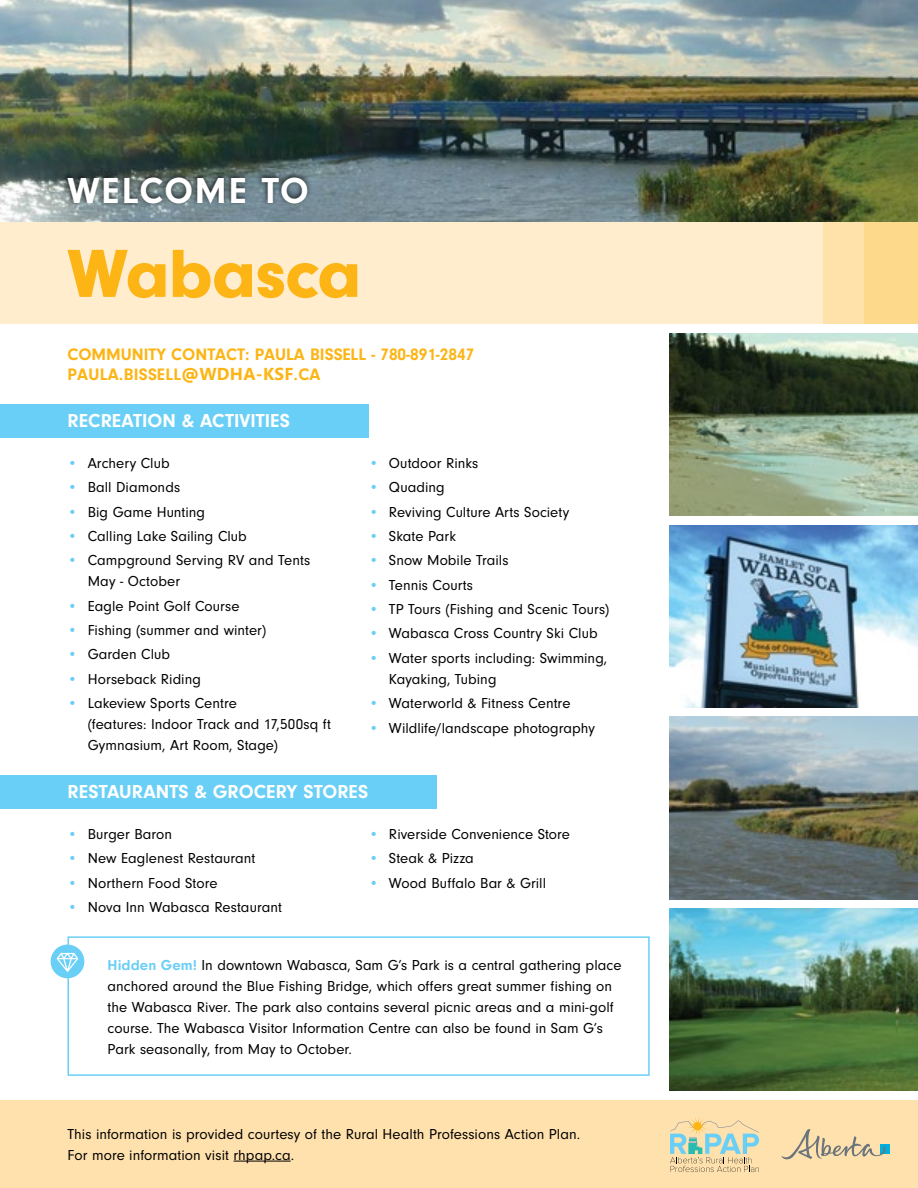
<style>
.page{position:relative;width:918px;height:1188px;background:#fff}
.page>*{position:absolute;margin:0;border:0;box-sizing:border-box;transform-origin:0 0}
.t1{font:900 70.5px "Neuzeit Gro";letter-spacing:-.01em;color:#fcb515}
.t2{font:700 37.5px "Neuzeit Gro";letter-spacing:.05em;color:#fff}
.t3{font:700 19.5px "Neuzeit Gro";letter-spacing:.005em;color:#fff}
.t4{font:700 17.25px/20.2px "Neuzeit Gro";color:#fcb515}
.t5{font:15px/21px "Neuzeit Gro";letter-spacing:.005em;color:#000}
.s1{font-family:"Nirmala UI"}
.s2{color:#6acff6}
.s3{font-weight:700;color:#6acff6}
</style>
<div class="page">
<img style="left:0;top:0;width:918px;height:223px">
<div style="left:0;top:223px;width:918px;height:101px;background:#ffedce"></div>
<div style="left:824px;top:223px;width:94px;height:101px;background:#fee2a9"></div>
<div style="left:864px;top:223px;width:54px;height:101px;background:#fdd98b"></div>
<div style="left:62px;top:170px;width:250px;height:38px;background:#000;opacity:.75"></div>
<img style="left:670px;top:333px;width:248px;height:183px">
<img style="left:670px;top:717px;width:248px;height:182px">
<div style="left:0;top:1100px;width:918px;height:88px;background:#ffe1ae"></div>
<svg style="left:670px;top:1117px;width:89px;height:55px"></svg>
<hr style="left:234px;top:1161px;width:57px;height:1px;background:#000">
<div style="left:880px;top:1145px;width:10px;height:9px;background:#00afdb"></div>
<svg style="left:781px;top:1129px;width:105px;height:31px"></svg>
<div style="left:0;top:404px;width:369px;height:34px;background:#6acff6"></div>
<div style="left:68px;top:936px;width:582px;height:140px;border:2px solid #6acff6"></div>
<div style="left:51px;top:945px;width:33px;height:33px;background:#6acff6;border-radius:50%"></div>
<svg style="left:57px;top:953px;width:21px;height:19px"></svg>
<img style="left:670px;top:525px;width:248px;height:182px">
<img style="left:670px;top:909px;width:248px;height:182px">
<div style="left:0;top:775px;width:436px;height:34px;background:#6acff6"></div>
<h2 class="t2" style="left:68px;top:169px;width:243px">WELCOME TO</h2>
<h1 class="t1" style="left:68px;top:234px;width:295px">Wabasca</h1>
<p class="t4" style="left:68px;top:344px;width:408px">COMMUNITY CONTACT: PAULA BISSELL - 780-891-2847<br>PAULA.BISSELL@<span class="s1">WDHA-KSF</span>.CA</p>
<h3 class="t3" style="left:68px;top:410px;width:224px">RECREATION &amp; ACTIVITIES</h3>
<p class="t5" style="left:68px;top:453px;width:104px"><span class="s2">•</span> Archery Club</p>
<p class="t5" style="left:68px;top:477px;width:114px"><span class="s2">•</span> Ball Diamonds</p>
<p class="t5" style="left:68px;top:501px;width:139px"><span class="s2">•</span> Big Game Hunting</p>
<p class="t5" style="left:68px;top:526px;width:181px"><span class="s2">•</span> Calling Lake Sailing Club</p>
<p class="t5" style="left:88px;top:550px;width:224px;text-indent:-20px"><span class="s2">•</span> Campground Serving RV and Tents<br>May - October</p>
<p class="t5" style="left:68px;top:596px;width:174px"><span class="s2">•</span> Eagle Point Golf Course</p>
<p class="t5" style="left:68px;top:620px;width:200px"><span class="s2">•</span> Fishing (summer and winter)</p>
<p class="t5" style="left:68px;top:644px;width:104px"><span class="s2">•</span> Garden Club</p>
<p class="t5" style="left:68px;top:669px;width:135px"><span class="s2">•</span> Horseback Riding</p>
<p class="t5" style="left:88px;top:693px;width:245px;text-indent:-20px"><span class="s2">•</span> Lakeview Sports Centre<br>(features: Indoor Track and 17,500sq ft<br>Gymnasium, Art Room, Stage)</p>
<p class="t5" style="left:369px;top:453px;width:111px"><span class="s2">•</span> Outdoor Rinks</p>
<p class="t5" style="left:369px;top:477px;width:78px"><span class="s2">•</span> Quading</p>
<p class="t5" style="left:369px;top:501px;width:202px"><span class="s2">•</span> Reviving Culture Arts Society</p>
<p class="t5" style="left:369px;top:526px;width:89px"><span class="s2">•</span> Skate Park</p>
<p class="t5" style="left:369px;top:550px;width:141px"><span class="s2">•</span> Snow Mobile Trails</p>
<p class="t5" style="left:369px;top:575px;width:106px"><span class="s2">•</span> Tennis Courts</p>
<p class="t5" style="left:369px;top:599px;width:242px"><span class="s2">•</span> TP Tours (Fishing and Scenic Tours)</p>
<p class="t5" style="left:369px;top:623px;width:230px"><span class="s2">•</span> Wabasca Cross Country Ski Club</p>
<p class="t5" style="left:389px;top:648px;width:220px;text-indent:-20px"><span class="s2">•</span> Water sports including: Swimming,<br>Kayaking, Tubing</p>
<p class="t5" style="left:369px;top:693px;width:203px"><span class="s2">•</span> Waterworld &amp; Fitness Centre</p>
<p class="t5" style="left:369px;top:717px;width:228px"><span class="s2">•</span> Wildlife/landscape photography</p>
<h3 class="t3" style="left:68px;top:781px;width:302px">RESTAURANTS &amp; GROCERY STORES</h3>
<p class="t5" style="left:68px;top:824px;width:106px"><span class="s2">•</span> Burger Baron</p>
<p class="t5" style="left:68px;top:848px;width:189px"><span class="s2">•</span> New Eaglenest Restaurant</p>
<p class="t5" style="left:68px;top:872px;width:152px"><span class="s2">•</span> Northern Food Store</p>
<p class="t5" style="left:68px;top:897px;width:216px"><span class="s2">•</span> Nova Inn Wabasca Restaurant</p>
<p class="t5" style="left:369px;top:824px;width:203px"><span class="s2">•</span> Riverside Convenience Store</p>
<p class="t5" style="left:369px;top:848px;width:107px"><span class="s2">•</span> Steak &amp; Pizza</p>
<p class="t5" style="left:369px;top:872px;width:179px"><span class="s2">•</span> Wood Buffalo Bar &amp; Grill</p>
<p class="t5" style="left:108px;top:955px;width:515px"><span class="s3">Hidden Gem!</span> In downtown Wabasca, Sam G’s Park is a central gathering place anchored around the Blue Fishing Bridge, which offers great summer fishing on the Wabasca River. The park also contains several picnic areas and a mini-golf course. The Wabasca Visitor Information Centre can also be found in Sam G’s Park seasonally, from May to October.</p>
<p class="t5" style="left:68px;top:1123px;width:514px">This information is provided courtesy of the Rural Health Professions Action Plan.<br>For more information visit rhpap.ca.</p>
</div>
